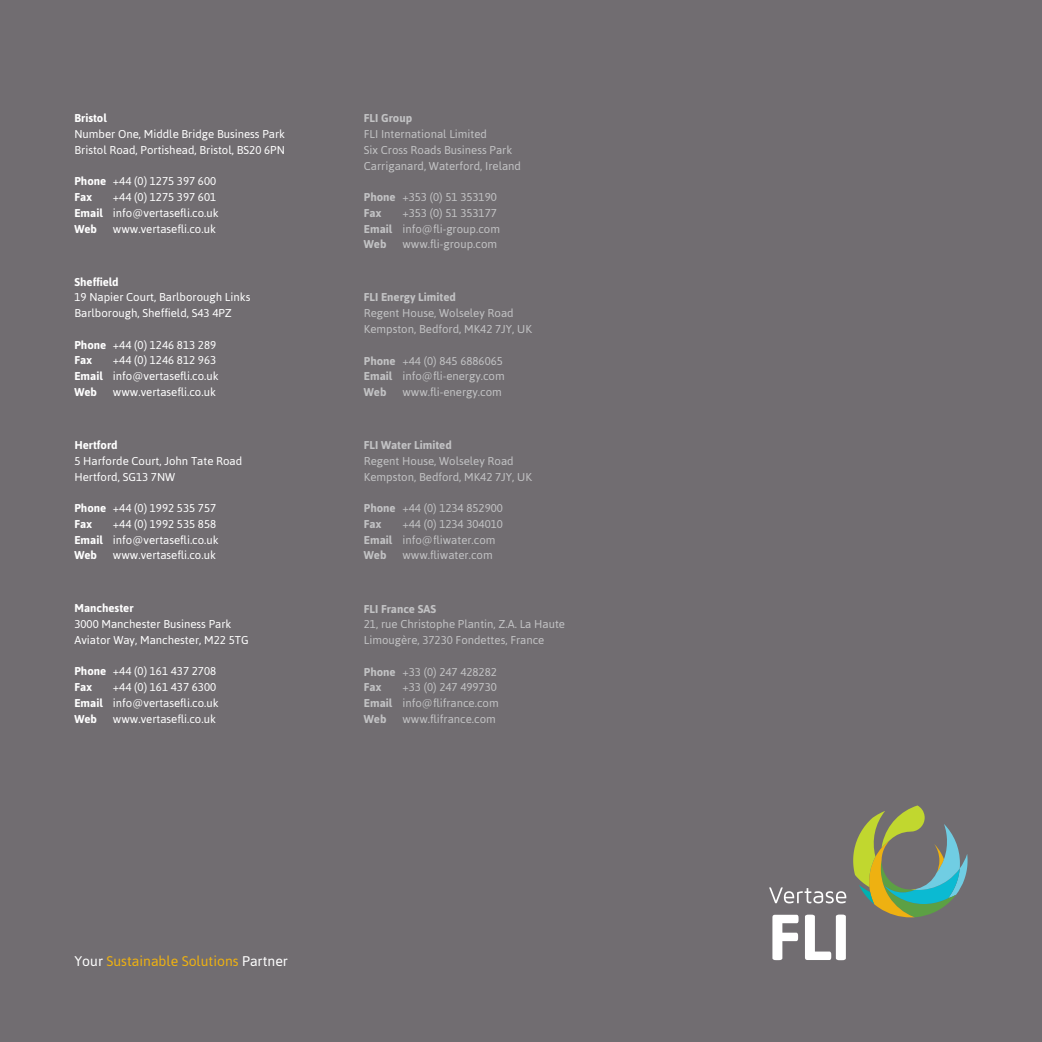
<style>
.page{position:relative;width:1042px;height:1042px;background:#716d71}
.page>*{position:absolute;margin:0;border:0;box-sizing:border-box;transform-origin:0 0}
.t1{font:14px "Asap";color:#eeb111}
.t2{font:11.38px/15.8px "Asap";color:#fff}
.t3{font:11.38px/15.8px "Asap";color:#c2c2c4}
.t4{font:700 11.38px "Asap";color:#c2c2c4}
.t5{font:700 11.38px "Asap";color:#fff}
.s1{font-weight:700}
.s2{color:#fff}
</style>
<div class="page">
<svg style="left:853px;top:805px;width:114px;height:112px"></svg>
<svg style="left:772px;top:915px;width:26px;height:45px"></svg>
<svg style="left:805px;top:914px;width:41px;height:46px"></svg>
<svg style="left:769px;top:887px;width:77px;height:16px"></svg>
<p class="t5" style="left:74px;top:112px;width:34px">Bristol</p>
<p class="t2" style="left:74px;top:126px;width:212px">Number One, Middle Bridge Business Park<br>Bristol Road, Portishead, Bristol, BS20 6PN</p>
<p class="t2" style="left:74px;top:173px;width:143px"><span class="s1">Phone</span> +44 (0) 1275 397 600<br><span class="s1">Fax</span></p>
<p class="t2" style="left:74px;top:189px;width:146px;text-indent:39px">+44 (0) 1275 397 601<br><span class="s1">Email</span> info@vertasefli.co.uk<br><span class="s1">Web</span></p>
<p class="t2" style="left:113px;top:221px;width:104px">www.vertasefli.co.uk</p>
<p class="t5" style="left:74px;top:275px;width:46px">Sheffield</p>
<p class="t2" style="left:74px;top:289px;width:177px">19 Napier Court, Barlborough Links<br>Barlborough, Sheffield, S43 4PZ</p>
<p class="t2" style="left:74px;top:337px;width:143px"><span class="s1">Phone</span> +44 (0) 1246 813 289<br><span class="s1">Fax</span></p>
<p class="t2" style="left:74px;top:352px;width:146px;text-indent:39px">+44 (0) 1246 812 963<br><span class="s1">Email</span> info@vertasefli.co.uk<br><span class="s1">Web</span></p>
<p class="t2" style="left:113px;top:384px;width:104px">www.vertasefli.co.uk</p>
<p class="t5" style="left:74px;top:438px;width:45px">Hertford</p>
<p class="t2" style="left:74px;top:453px;width:169px">5 Harforde Court, John Tate Road<br>Hertford, SG13 7NW</p>
<p class="t2" style="left:74px;top:500px;width:143px"><span class="s1">Phone</span> +44 (0) 1992 535 757<br><span class="s1">Fax</span></p>
<p class="t2" style="left:74px;top:516px;width:146px;text-indent:39px">+44 (0) 1992 535 858<br><span class="s1">Email</span> info@vertasefli.co.uk<br><span class="s1">Web</span></p>
<p class="t2" style="left:113px;top:547px;width:104px">www.vertasefli.co.uk</p>
<p class="t5" style="left:74px;top:602px;width:61px">Manchester</p>
<p class="t2" style="left:74px;top:616px;width:176px">3000 Manchester Business Park<br>Aviator Way, Manchester, M22 5TG</p>
<p class="t2" style="left:74px;top:663px;width:143px"><span class="s1">Phone</span> +44 (0) 161 437 2708<br><span class="s1">Fax</span></p>
<p class="t2" style="left:74px;top:679px;width:146px;text-indent:39px">+44 (0) 161 437 6300<br><span class="s1">Email</span> info@vertasefli.co.uk<br><span class="s1">Web</span></p>
<p class="t2" style="left:113px;top:711px;width:104px">www.vertasefli.co.uk</p>
<p class="t4" style="left:364px;top:112px;width:50px">FLI Group</p>
<p class="t3" style="left:364px;top:126px;width:159px">FLI International Limited<br>Six Cross Roads Business Park<br>Carriganard, Waterford, Ireland</p>
<p class="t3" style="left:364px;top:189px;width:134px"><span class="s1">Phone</span> +353 (0) 51 353190<br><span class="s1">Fax</span></p>
<p class="t3" style="left:364px;top:205px;width:138px;text-indent:39px">+353 (0) 51 353177<br><span class="s1">Email</span> info@fli-group.com<br><span class="s1">Web</span></p>
<p class="t3" style="left:402px;top:236px;width:96px">www.fli-group.com</p>
<p class="t4" style="left:364px;top:291px;width:94px">FLI Energy Limited</p>
<p class="t3" style="left:364px;top:305px;width:169px">Regent House, Wolseley Road<br>Kempston, Bedford, MK42 7JY, UK</p>
<p class="t3" style="left:364px;top:352px;width:142px"><span class="s1">Phone</span> +44 (0) 845 6886065<br><span class="s1">Email</span> info@fli-energy.com<br><span class="s1">Web</span></p>
<p class="t3" style="left:402px;top:384px;width:101px">www.fli-energy.com</p>
<p class="t4" style="left:364px;top:438px;width:89px">FLI Water Limited</p>
<p class="t3" style="left:364px;top:453px;width:169px">Regent House, Wolseley Road<br>Kempston, Bedford, MK42 7JY, UK</p>
<p class="t3" style="left:364px;top:500px;width:141px"><span class="s1">Phone</span> +44 (0) 1234 852900<br><span class="s1">Fax</span></p>
<p class="t3" style="left:364px;top:516px;width:141px;text-indent:39px">+44 (0) 1234 304010<br><span class="s1">Email</span> info@fliwater.com<br><span class="s1">Web</span></p>
<p class="t3" style="left:402px;top:547px;width:92px">www.fliwater.com</p>
<p class="t4" style="left:364px;top:602px;width:74px">FLI France SAS</p>
<p class="t3" style="left:364px;top:616px;width:203px">21, rue Christophe Plantin, Z.A. La Haute<br>Limougère, 37230 Fondettes, France</p>
<p class="t3" style="left:364px;top:663px;width:134px"><span class="s1">Phone</span> +33 (0) 247 428282<br><span class="s1">Fax</span></p>
<p class="t3" style="left:364px;top:679px;width:136px;text-indent:39px">+33 (0) 247 499730<br><span class="s1">Email</span> info@flifrance.com<br><span class="s1">Web</span></p>
<p class="t3" style="left:402px;top:711px;width:95px">www.flifrance.com</p>
<p class="t1" style="left:74px;top:953px;width:215px"><span class="s2">Your</span> Sustainable Solutions <span class="s2">Partner</span></p>
</div>
